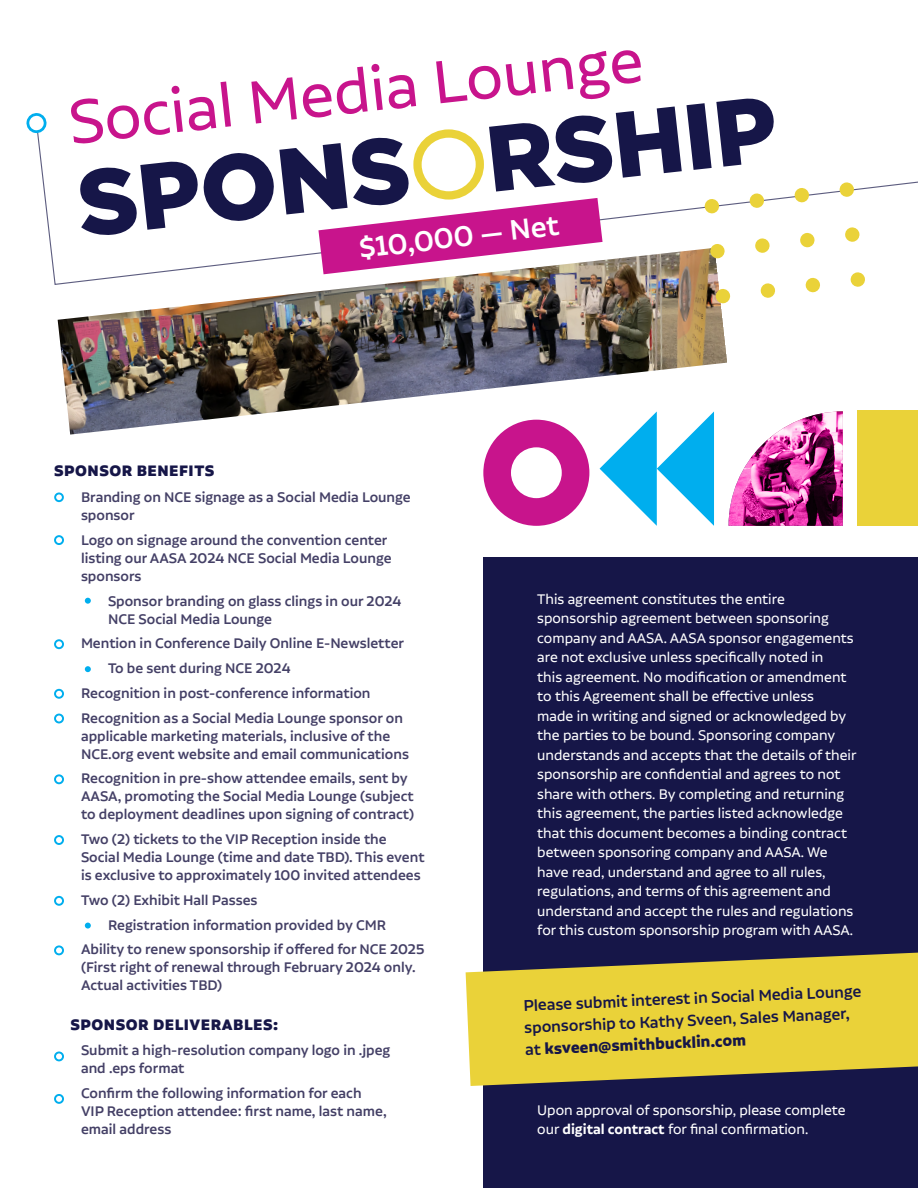
<style>
.page{position:relative;width:918px;height:1188px;background:#fff}
.page>*{position:absolute;margin:0;border:0;box-sizing:border-box;transform-origin:0 0}
.t1{font:900 93px "Gotham";color:#161648}
.t2{font:72px "Aalto Sans Pro";color:#c8148c}
.t3{font:500 33.45px "Aalto Sans Pro";color:#fff}
.Paragraph_Style_1{font:500 18.6px/22px "Aalto Sans Pro";color:#161648}
.Paragraph_Style_1-2{font:900 18px "Aalto Sans Pro";letter-spacing:.03em;color:#161648}
.Bullets{font:500 16.5px/18px "Aalto Sans Pro";color:#444066}
.Paragraph_Style_1-3{font:16.5px/19.5px "Aalto Sans Pro";color:#fff}
.Secondary_Bullets{font:500 16.5px/18px "Aalto Sans Pro";color:#444066}
.s1{color:#fff}
.s2{font-weight:700}
.s3{font-weight:600}
</style>
<div class="page">
<div style="left:483px;top:557px;width:435px;height:631px;background:#161648"></div>
<svg style="left:37px;top:134px;width:881px;height:151px"></svg>
<svg style="left:26px;top:113px;width:23px;height:22px"></svg>
<img style="left:729px;top:411px;width:114px;height:115px">
<svg style="left:600px;top:435px;width:114px;height:91px"></svg>
<div style="left:857px;top:410px;width:61px;height:116px;background:#ead239"></div>
<svg style="left:483px;top:435px;width:106px;height:91px"></svg>
<img style="left:58px;top:248px;width:669px;height:187px">
<svg style="left:417px;top:133px;width:63px;height:63px"></svg>
<div style="left:413px;top:129px;width:71px;height:71px;border:8px solid #ead239;border-radius:50%"></div>
<svg style="left:318px;top:198px;width:285px;height:76px"></svg>
<svg style="left:704px;top:199px;width:15px;height:15px"></svg>
<svg style="left:749px;top:193px;width:15px;height:15px"></svg>
<svg style="left:794px;top:188px;width:15px;height:15px"></svg>
<svg style="left:839px;top:182px;width:15px;height:15px"></svg>
<svg style="left:710px;top:244px;width:15px;height:15px"></svg>
<svg style="left:755px;top:238px;width:15px;height:15px"></svg>
<svg style="left:715px;top:289px;width:16px;height:15px"></svg>
<svg style="left:760px;top:283px;width:15px;height:15px"></svg>
<svg style="left:800px;top:233px;width:15px;height:15px"></svg>
<svg style="left:805px;top:277px;width:15px;height:16px"></svg>
<svg style="left:845px;top:227px;width:15px;height:15px"></svg>
<svg style="left:850px;top:272px;width:15px;height:15px"></svg>
<div style="left:54px;top:492px;width:10px;height:10px;border:2px solid #00aeee;border-radius:50%"></div>
<div style="left:54px;top:535px;width:10px;height:10px;border:2px solid #00aeee;border-radius:50%"></div>
<div style="left:54px;top:639px;width:10px;height:10px;border:2px solid #00aeee;border-radius:50%"></div>
<div style="left:54px;top:896px;width:10px;height:10px;border:2px solid #00aeee;border-radius:50%"></div>
<div style="left:54px;top:1052px;width:10px;height:9px;border:2px solid #00aeee;border-radius:50%"></div>
<div style="left:54px;top:945px;width:10px;height:10px;border:2px solid #00aeee;border-radius:50%"></div>
<div style="left:54px;top:1094px;width:10px;height:10px;border:2px solid #00aeee;border-radius:50%"></div>
<div style="left:54px;top:689px;width:10px;height:10px;border:2px solid #00aeee;border-radius:50%"></div>
<div style="left:54px;top:714px;width:10px;height:9px;border:2px solid #00aeee;border-radius:50%"></div>
<div style="left:54px;top:774px;width:10px;height:10px;border:2px solid #00aeee;border-radius:50%"></div>
<div style="left:54px;top:835px;width:10px;height:10px;border:2px solid #00aeee;border-radius:50%"></div>
<div style="left:84px;top:597px;width:8px;height:8px;background:#00aeee;border-radius:50%"></div>
<div style="left:83px;top:596px;width:10px;height:10px;border:2px solid #fff;border-radius:50%"></div>
<div style="left:84px;top:665px;width:8px;height:8px;background:#00aeee;border-radius:50%"></div>
<div style="left:83px;top:664px;width:10px;height:10px;border:2px solid #fff;border-radius:50%"></div>
<div style="left:84px;top:922px;width:8px;height:8px;background:#00aeee;border-radius:50%"></div>
<div style="left:83px;top:921px;width:10px;height:10px;border:2px solid #fff;border-radius:50%"></div>
<svg style="left:466px;top:953px;width:452px;height:133px;background:#ccb83c"></svg>
<p class="t2" style="left:65px;top:83px;width:579px;rotate:-6deg">Social Media Lounge</p>
<p class="t1" style="left:71px;top:139px;width:704px;rotate:-6deg">SPONS<span class="s1">O</span>RSHIP</p>
<p class="t3" style="left:357px;top:230px;width:202px;rotate:-7deg">$10,000 — Net</p>
<p class="Paragraph_Style_1-2" style="left:54px;top:461px;width:162px">SPONSOR BENEFITS</p>
<p class="Bullets" style="left:81px;top:488px;width:331px">Branding on NCE signage as a Social Media Lounge sponsor</p>
<p class="Bullets" style="left:81px;top:531px;width:312px">Logo on signage around the convention center listing our AASA 2024 NCE Social Media Lounge sponsors</p>
<p class="Secondary_Bullets" style="left:108px;top:592px;width:295px">Sponsor branding on glass clings in our 2024<br>NCE Social Media Lounge</p>
<p class="Bullets" style="left:81px;top:634px;width:325px">Mention in Conference Daily Online E-Newsletter</p>
<p class="Secondary_Bullets" style="left:108px;top:659px;width:184px">To be sent during NCE 2024</p>
<p class="Bullets" style="left:81px;top:684px;width:291px">Recognition in post-conference information</p>
<p class="Bullets" style="left:81px;top:709px;width:330px">Recognition as a Social Media Lounge sponsor on applicable marketing materials, inclusive of the<br>NCE.org event website and email communications</p>
<p class="Bullets" style="left:81px;top:769px;width:335px">Recognition in pre-show attendee emails, sent by<br>AASA, promoting the Social Media Lounge (subject to deployment deadlines upon signing of contract)</p>
<p class="Bullets" style="left:81px;top:830px;width:345px">Two (2) tickets to the VIP Reception inside the<br>Social Media Lounge (time and date TBD). This event is exclusive to approximately 100 invited attendees</p>
<p class="Bullets" style="left:81px;top:891px;width:178px">Two (2) Exhibit Hall Passes</p>
<p class="Secondary_Bullets" style="left:108px;top:916px;width:280px">Registration information provided by CMR</p>
<p class="Bullets" style="left:81px;top:940px;width:345px">Ability to renew sponsorship if offered for NCE 2025 (First right of renewal through February 2024 only.<br>Actual activities TBD)</p>
<p class="Paragraph_Style_1-2" style="left:70px;top:1014px;width:210px">SPONSOR DELIVERABLES:</p>
<p class="Bullets" style="left:81px;top:1041px;width:311px">Submit a high-resolution company logo in .jpeg and .eps format</p>
<p class="Bullets" style="left:81px;top:1084px;width:307px">Confirm the following information for each<br>VIP Reception attendee: first name, last name, email address</p>
<p class="Paragraph_Style_1-3" style="left:537px;top:589px;width:321px">This agreement constitutes the entire sponsorship agreement between sponsoring company and AASA. AASA sponsor engagements are not exclusive unless specifically noted in<br>this agreement. No modification or amendment to this Agreement shall be effective unless<br>made in writing and signed or acknowledged by the parties to be bound. Sponsoring company understands and accepts that the details of their sponsorship are confidential and agrees to not share with others. By completing and returning this agreement, the parties listed acknowledge that this document becomes a binding contract between sponsoring company and AASA. We have read, understand and agree to all rules, regulations, and terms of this agreement and understand and accept the rules and regulations for this custom sponsorship program with AASA.</p>
<p class="Paragraph_Style_1" style="left:523px;top:993px;width:340px;rotate:-2deg">Please submit interest in Social Media Lounge sponsorship to Kathy Sveen, Sales Manager, at <span class="s2">ksveen@smithbucklin.com</span></p>
<p class="Paragraph_Style_1-3" style="left:537px;top:1100px;width:310px">Upon approval of sponsorship, please complete our <span class="s3">digital contract</span> for final confirmation.</p>
</div>
